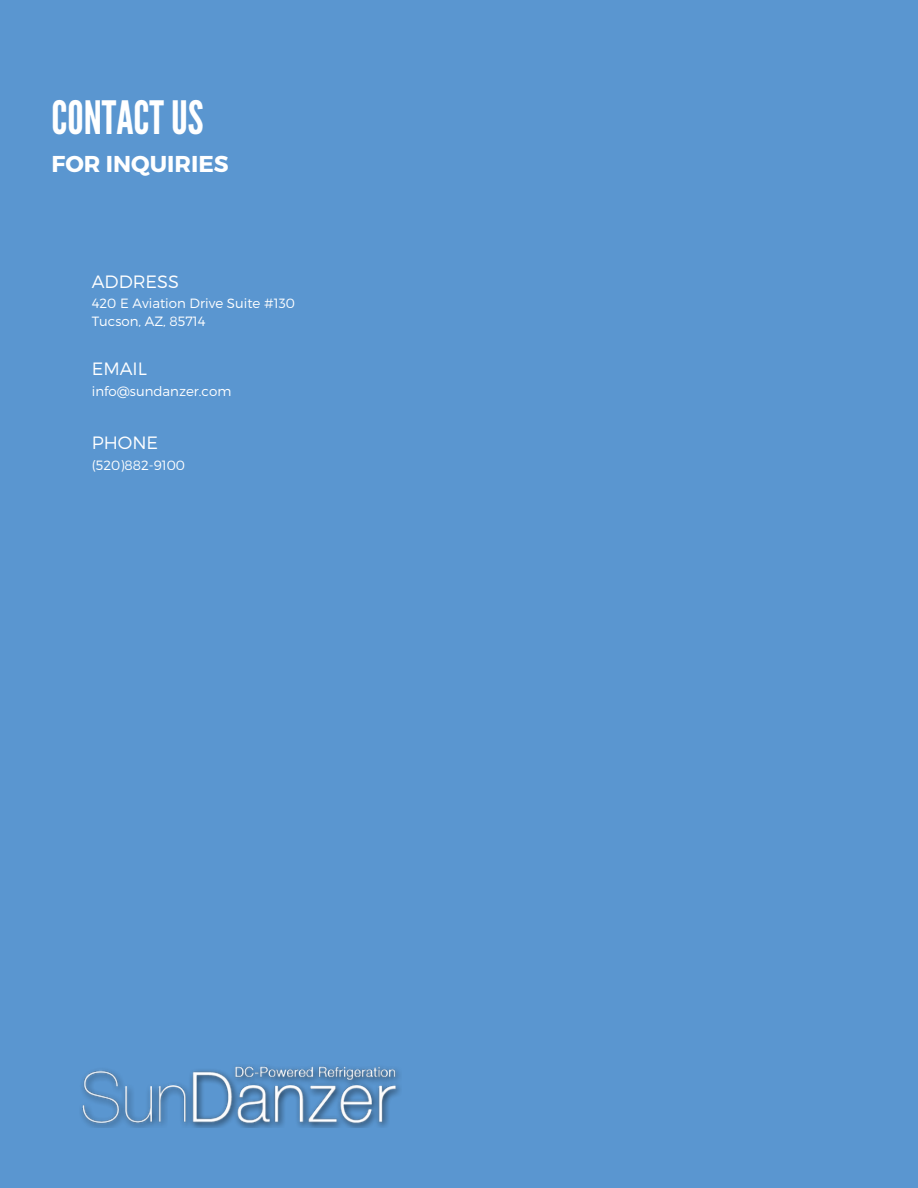
<style>
.page{position:relative;width:918px;height:1188px;background:#5a96d0}
.page>*{position:absolute;margin:0;border:0;box-sizing:border-box;transform-origin:0 0}
.t1{font:45.9px "League Gothic";color:#fff}
.t2{font:700 22.95px "Montserrat";color:#fff}
.t3{font:300 17.85px "Montserrat";color:#fff}
.t4{font:300 13.35px "Montserrat";color:#fff}
</style>
<div class="page">
<img style="left:81px;top:1066px;width:319px;height:62px">
<p class="t1" style="left:52px;top:91px;width:153px">CONTACTUS</p>
<p class="t2" style="left:52px;top:149px;width:178px">FOR INQUIRIES</p>
<p class="t3" style="left:92px;top:270px;width:89px">ADDRESS</p>
<p class="t4" style="left:92px;top:295px;width:205px">420 E Aviation Drive Suite #130</p>
<p class="t4" style="left:92px;top:313px;width:115px">Tucson, AZ, 85714</p>
<p class="t3" style="left:92px;top:357px;width:57px">EMAIL</p>
<p class="t4" style="left:92px;top:382px;width:141px">info@sundanzer.com</p>
<p class="t3" style="left:92px;top:431px;width:68px">PHONE</p>
<p class="t4" style="left:92px;top:456px;width:95px">(520)882-9100</p>
</div>
